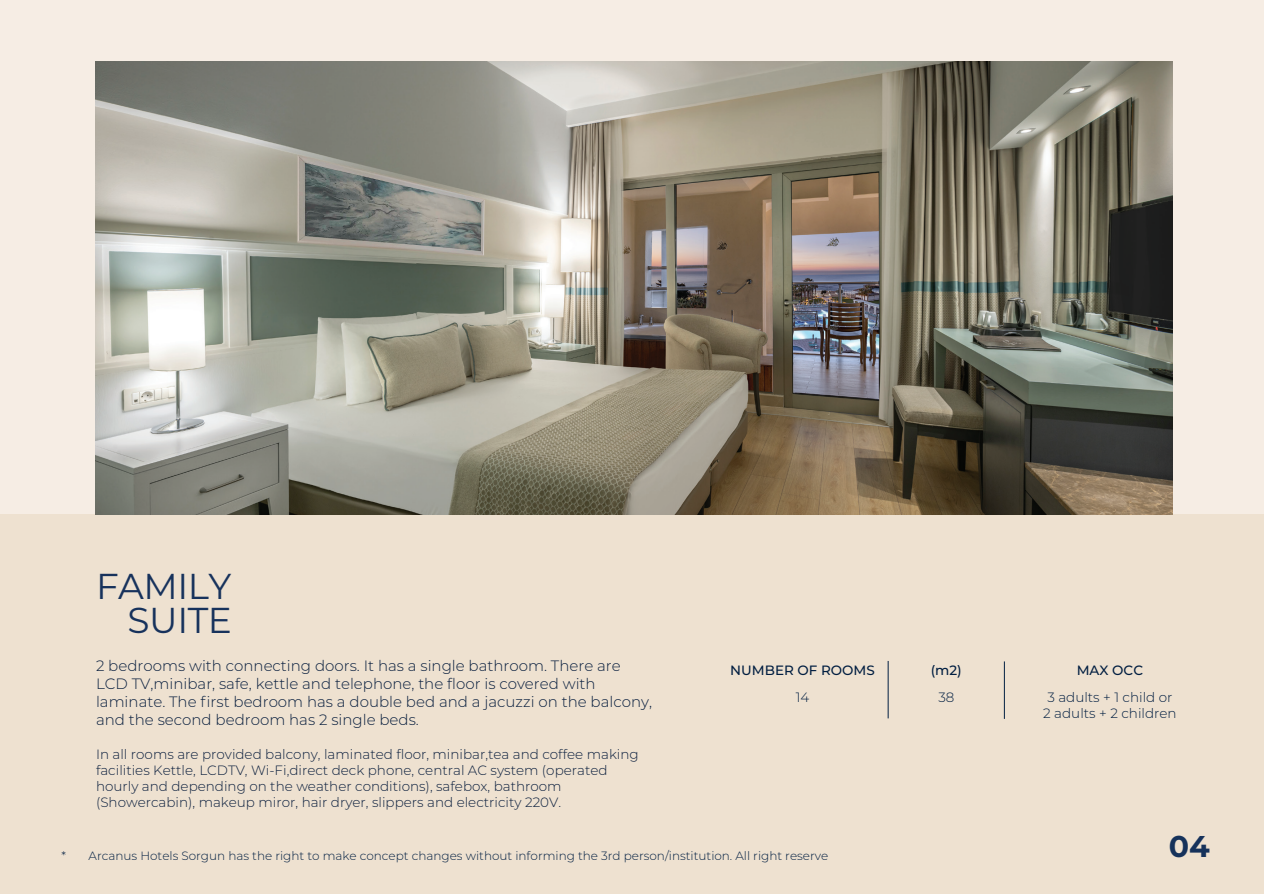
<style>
.page{position:relative;width:1265px;height:895px;background:#fff}
.page>*{position:absolute;margin:0;border:0;box-sizing:border-box;transform-origin:0 0}
.t1{font:36px/34px "Montserrat";letter-spacing:-.01em;color:#17325c;text-align:right}
.t2{font:700 30px "Montserrat";color:#16325b}
.t3{font:300 15px/18px "Montserrat";color:#081e3e}
.t4{font:300 13.5px/16.2px "Montserrat";color:#0a1e3d}
.t5{font:300 13.5px/16.2px "Montserrat";color:#011e41;text-align:center}
.t6{font:500 13.5px "Montserrat";color:#011e41}
.t7{font:300 12px "Montserrat";color:#011e41}
</style>
<div class="page">
<div style="left:1px;top:0;width:1263px;height:893px;background:#f6ede4"></div>
<div style="left:1px;top:514px;width:1263px;height:379px;background:#eee1d0"></div>
<hr style="left:1004px;top:661px;width:1px;height:57px;background:#011e41">
<hr style="left:887px;top:661px;width:1px;height:57px;background:#011e41">
<img style="left:96px;top:62px;width:1076px;height:452px">
<h1 class="t1" style="left:96px;top:568px;width:137px">FAMILY<br>SUITE</h1>
<p class="t3" style="left:96px;top:655px;width:557px">2 bedrooms with connecting doors. It has a single bathroom. There are LCD TV,minibar, safe, kettle and telephone, the floor is covered with laminate. The first bedroom has a double bed and a jacuzzi on the balcony, and the second bedroom has 2 single beds.</p>
<p class="t4" style="left:96px;top:745px;width:544px">In all rooms are provided balcony, laminated floor, minibar,tea and coffee making facilities Kettle, LCDTV, Wi-Fi,direct deck phone, central AC system (operated hourly and depending on the weather conditions), safebox, bathroom (Showercabin), makeup miror, hair dryer, slippers and electricity 220V.</p>
<p class="t6" style="left:730px;top:660px;width:146px">NUMBER OF ROOMS</p>
<p class="t5" style="left:795px;top:688px;width:15px">14</p>
<p class="t7" style="left:62px;top:847px;width:768px">* Arcanus Hotels Sorgun has the right to make concept changes without informing the 3rd person/institution. All right reserve</p>
<p class="t6" style="left:930px;top:660px;width:33px">(m2)</p>
<p class="t5" style="left:938px;top:688px;width:18px">38</p>
<p class="t6" style="left:1076px;top:660px;width:68px">MAX OCC</p>
<p class="t5" style="left:1043px;top:688px;width:135px">3 adults + 1 child or<br>2 adults + 2 children</p>
<h2 class="t2" style="left:1168px;top:824px;width:43px">04</h2>
</div>
